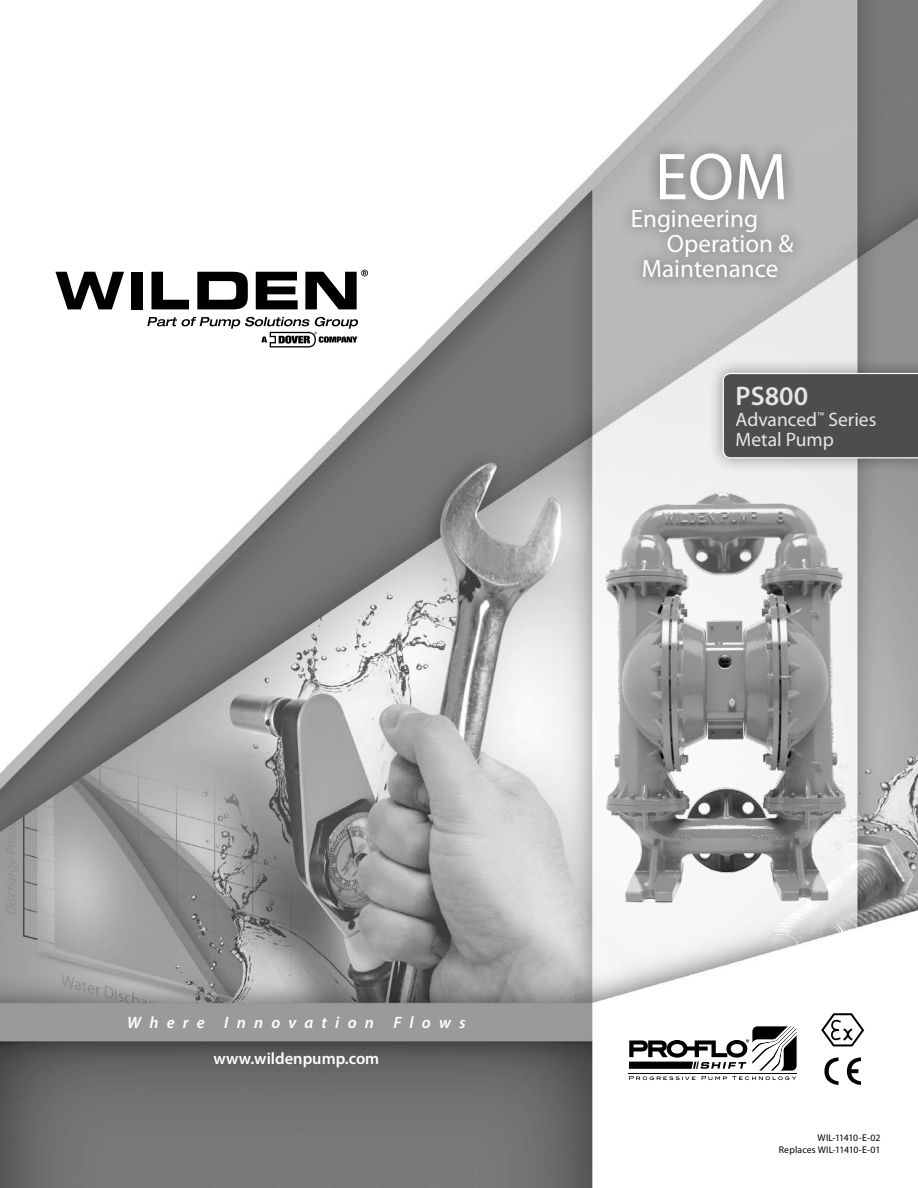
<style>
.page{position:relative;width:918px;height:1188px;background:#fff}
.page>*{position:absolute;margin:0;border:0;box-sizing:border-box;transform-origin:0 0}
.t1{font:66.9px "Myriad Pro";color:#fff}
.t2{font:600 27px "Myriad Pro";color:#e5e5e5}
.t3{font:25.05px "Myriad Pro";color:#fff}
.t4{font:19.5px/19.5px "Myriad Pro";color:#e5e5e5}
.t5{font:italic 600 16.5px "Myriad Pro";letter-spacing:.5em;color:#fff}
.t6{font:600 16.5px "Myriad Pro";color:#fff}
.t7{font:9.75px/11.7px "Myriad Pro";letter-spacing:.005em;color:#000;text-align:right}
</style>
<div class="page">
<img style="left:0;top:0;width:918px;height:1188px">
<div style="left:132px;top:272px;width:11px;height:37px;background:#000"></div>
<svg style="left:256px;top:272px;width:42px;height:37px"></svg>
<svg style="left:305px;top:270px;width:63px;height:39px"></svg>
<svg style="left:197px;top:272px;width:51px;height:37px"></svg>
<svg style="left:151px;top:272px;width:38px;height:37px"></svg>
<svg style="left:55px;top:272px;width:69px;height:37px"></svg>
<svg style="left:147px;top:317px;width:211px;height:31px"></svg>
<svg style="left:824px;top:1057px;width:15px;height:28px"></svg>
<svg style="left:847px;top:1057px;width:14px;height:28px"></svg>
<svg style="left:629px;top:1026px;width:168px;height:54px"></svg>
<svg style="left:821px;top:1013px;width:43px;height:33px"></svg>
<img style="left:592px;top:472px;width:266px;height:456px">
<div style="left:707px;top:358px;width:211px;height:115px;background:#000;opacity:.4"></div>
<svg style="left:722px;top:372px;width:196px;height:87px;background:#565656"></svg>
<div style="left:618px;top:139px;width:190px;height:153px;background:#000;opacity:.55"></div>
<h1 class="t1" style="left:655px;top:140px;width:134px">EOM</h1>
<h3 class="t3" style="left:631px;top:204px;width:129px">Engineering</h3>
<h3 class="t3" style="left:667px;top:230px;width:128px">Operation &amp;</h3>
<h3 class="t3" style="left:642px;top:255px;width:138px">Maintenance</h3>
<h2 class="t2" style="left:736px;top:379px;width:74px">PS800</h2>
<h3 class="t4" style="left:736px;top:410px;width:142px">Advanced<sup>™</sup> Series<br>Metal Pump</h3>
<h3 class="t5" style="left:127px;top:1012px;width:340px">Where Innovation Flows</h3>
<h3 class="t6" style="left:214px;top:1048px;width:167px">www.wildenpump.com</h3>
<p class="t7" style="left:779px;top:1132px;width:103px">WIL-11410-E-02<br>Replaces WIL-11410-E-01</p>
</div>
